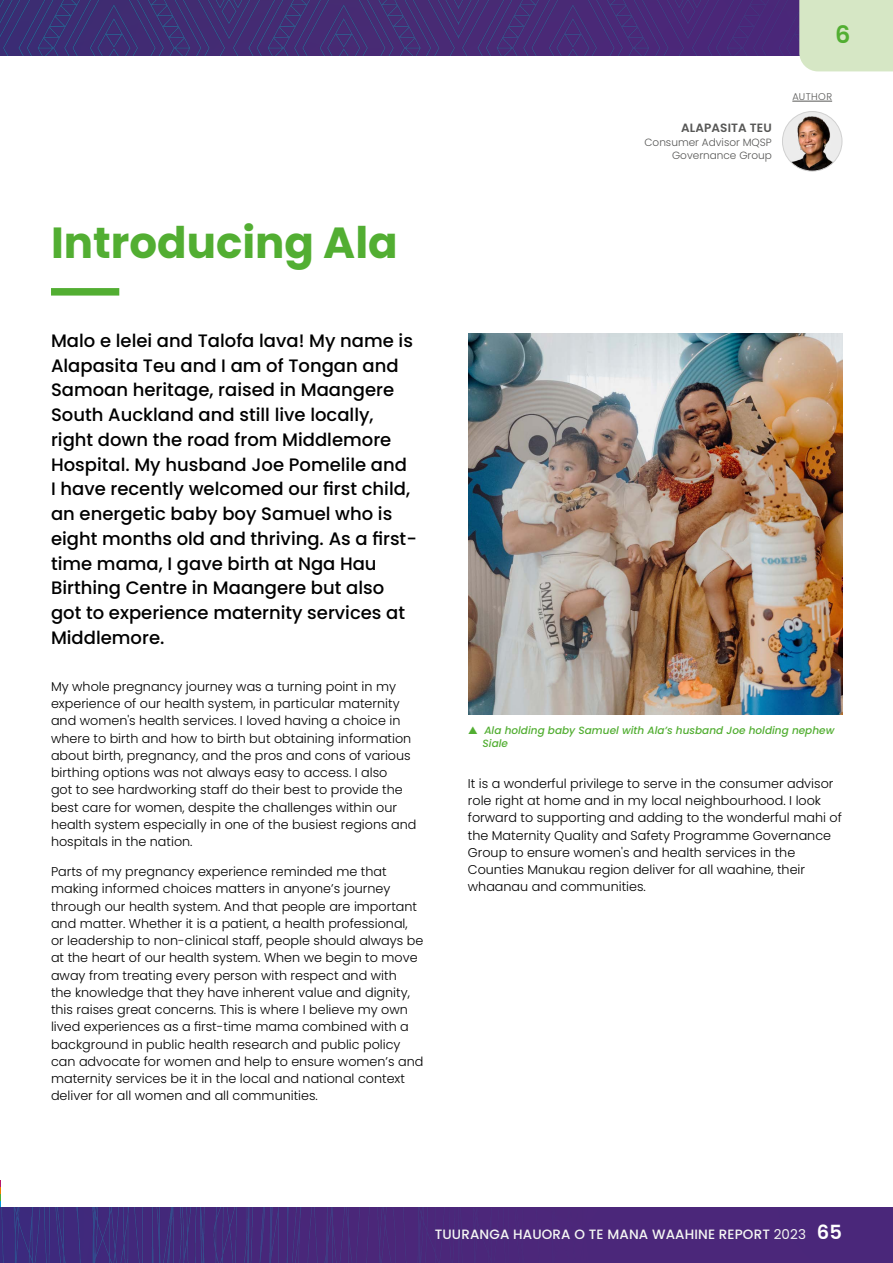
<style>
.page{position:relative;width:893px;height:1263px;background:#fff}
.page>*{position:absolute;margin:0;border:0;box-sizing:border-box;transform-origin:0 0}
.t1{font:700 43.5px "Poppins";color:#52ae32}
.t2{font:600 24px "Poppins";color:#52ae32}
.t3{font:500 18px/24.8px "Poppins";color:#000}
.t4{font:500 13.5px "Poppins";letter-spacing:.01em;color:#f5f7f4}
.t5{font:300 12.75px/17.2px "Poppins";color:#000}
.t6{font:600 12px "Poppins";letter-spacing:.01em;color:#575756}
.t7{font:italic 500 10.5px/12.6px "Poppins";color:#52ae32}
.t8{font:300 10.5px/12.6px "Poppins";color:#575756;text-align:right}
.t9{font:300 9.75px "Poppins";letter-spacing:.04em;color:#575756}
.s1{font-weight:400}
.s2{font-weight:600;font-size:19.5px;color:#fff}
</style>
<div class="page">
<svg style="left:0;top:1180px;width:1px;height:27px"></svg>
<img style="left:468px;top:333px;width:374px;height:381px">
<hr style="left:792px;top:101px;width:40px;height:1px;background:#575756">
<img style="left:782px;top:112px;width:60px;height:59px;border-radius:30px">
<div style="left:782px;top:111px;width:60px;height:60px;border:1px solid #d0d0d0;border-radius:50%"></div>
<div style="left:51px;top:288px;width:68px;height:8px;background:#52ae32"></div>
<img style="left:0;top:0;width:799px;height:56px">
<img style="left:0;top:1207px;width:893px;height:56px">
<div style="left:799px;top:0;width:94px;height:71px;background:#d6e7c5"></div>
<h1 class="t1" style="left:51px;top:218px;width:348px">Introducing Ala</h1>
<p class="t3" style="left:51px;top:328px;width:367px">Malo e lelei and Talofa lava! My name is Alapasita Teu and I am of Tongan and Samoan heritage, raised in Maangere South Auckland and still live locally, right down the road from Middlemore Hospital. My husband Joe Pomelile and<br>I have recently welcomed our first child, an energetic baby boy Samuel who is eight months old and thriving. As a first&shy;time mama, I gave birth at Nga Hau Birthing Centre in Maangere but also got to experience maternity services at Middlemore.</p>
<p class="t5" style="left:51px;top:678px;width:367px">My whole pregnancy journey was a turning point in my experience of our health system, in particular maternity and women's health services. I loved having a choice in where to birth and how to birth but obtaining information about birth, pregnancy, and the pros and cons of various birthing options was not always easy to access. I also<br>got to see hardworking staff do their best to provide the best care for women, despite the challenges within our health system especially in one of the busiest regions and hospitals in the nation.</p>
<p class="t5" style="left:51px;top:863px;width:374px">Parts of my pregnancy experience reminded me that making informed choices matters in anyone’s journey through our health system. And that people are important and matter. Whether it is a patient, a health professional, or leadership to non-clinical staff, people should always be at the heart of our health system. When we begin to move away from treating every person with respect and with<br>the knowledge that they have inherent value and dignity, this raises great concerns. This is where I believe my own lived experiences as a first-time mama combined with a background in public health research and public policy can advocate for women and help to ensure women’s and maternity services be it in the local and national context deliver for all women and all communities.</p>
<h2 class="t2" style="left:835px;top:20px;width:17px">6</h2>
<p class="t6" style="left:681px;top:120px;width:92px">ALAPASITA TEU</p>
<p class="t8" style="left:644px;top:136px;width:129px">Consumer Advisor MQSP<br>Governance Group</p>
<p class="t9" style="left:792px;top:91px;width:41px">AUTHOR</p>
<p class="t7" style="left:483px;top:724px;width:353px">Ala holding baby Samuel with Ala’s husband Joe holding nephew<br>Siale</p>
<p class="t5" style="left:468px;top:775px;width:375px">It is a wonderful privilege to serve in the consumer advisor role right at home and in my local neighbourhood. I look forward to supporting and adding to the wonderful mahi of the Maternity Quality and Safety Programme Governance Group to ensure women's and health services in the Counties Manukau region deliver for all waahine, their whaanau and communities.</p>
<p class="t4" style="left:435px;top:1227px;width:409px">TUURANGA HAUORA O TE MANA WAAHINE REPORT <span class="s1">2023</span> <span class="s2">65</span></p>
</div>
